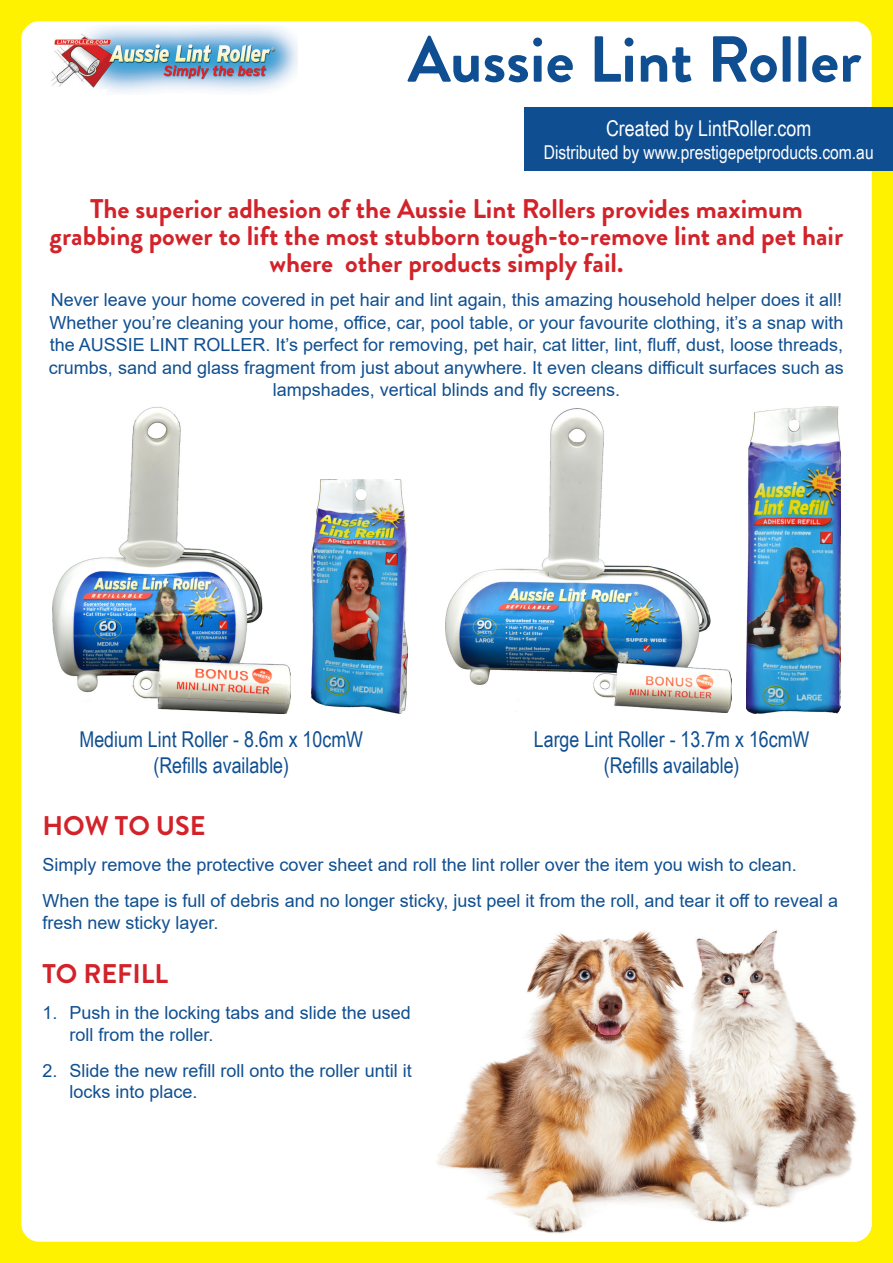
<style>
.page{position:relative;width:893px;height:1263px;background:#fff200}
.page>*{position:absolute;margin:0;border:0;box-sizing:border-box;transform-origin:0 0}
.BRAND_HEADING{font:700 64.95px "Brandon Grotesque";color:#0f4f91}
.t1{font:700 27px/27px "Brandon Grotesque";color:#d2232a;text-align:center}
.BRAND_HEADING-2{font:21.75px "Arial Narrow";color:#0f4f91}
.BRAND_HEADING-3{font:21.75px "Arial Narrow";color:#fff}
.BRAND_HEADING-4{font:19.05px "Arial Narrow";color:#fff}
.t2{font:18px/22.5px "Arial";color:#0f4f91}
</style>
<div class="page">
<div style="left:21px;top:21px;width:851px;height:1221px;background:#fff;border-radius:18px"></div>
<img style="left:384px;top:882px;width:488px;height:360px">
<div style="left:524px;top:108px;width:369px;height:63px;background:#0f4f91"></div>
<img style="left:51px;top:25px;width:247px;height:68px">
<img style="left:53px;top:407px;width:237px;height:307px">
<img style="left:311px;top:480px;width:97px;height:234px">
<img style="left:445px;top:408px;width:287px;height:304px">
<img style="left:747px;top:407px;width:93px;height:307px">
<p class="BRAND_HEADING" style="left:408px;top:14px;width:455px">Aussie Lint Roller</p>
<p class="BRAND_HEADING-3" style="left:606px;top:112px;width:207px">Created by LintRoller.com</p>
<p class="BRAND_HEADING-4" style="left:544px;top:138px;width:331px">Distributed by www.prestigepetproducts.com.au</p>
<p class="t1" style="left:50px;top:195px;width:795px">The superior adhesion of the Aussie Lint Rollers provides maximum grabbing power to lift the most stubborn tough-to-remove lint and pet hair where other products simply fail.</p>
<p class="t2" style="left:49px;top:289px;width:796px;text-align:center">Never leave your home covered in pet hair and lint again, this amazing household helper does it all!<br>Whether you’re cleaning your home, office, car, pool table, or your favourite clothing, it’s a snap with the AUSSIE LINT ROLLER. It’s perfect for removing, pet hair, cat litter, lint, fluff, dust, loose threads, crumbs, sand and glass fragment from just about anywhere. It even cleans difficult surfaces such as lampshades, vertical blinds and fly screens.</p>
<p class="BRAND_HEADING-2" style="left:80px;top:724px;width:285px">Medium Lint Roller - 8.6m x 10cmW</p>
<p class="BRAND_HEADING-2" style="left:153px;top:750px;width:137px">(Refills available)</p>
<p class="BRAND_HEADING-2" style="left:534px;top:724px;width:277px">Large Lint Roller - 13.7m x 16cmW</p>
<p class="BRAND_HEADING-2" style="left:604px;top:750px;width:137px">(Refills available)</p>
<p class="t1" style="left:43px;top:813px;width:165px">HOW TO USE</p>
<p class="t2" style="left:43px;top:854px;width:756px">Simply remove the protective cover sheet and roll the lint roller over the item you wish to clean.</p>
<p class="t2" style="left:43px;top:890px;width:797px;line-height:21.6px">When the tape is full of debris and no longer sticky, just peel it from the roll, and tear it off to reveal a fresh new sticky layer.</p>
<p class="t1" style="left:43px;top:960px;width:127px">TO REFILL</p>
<p class="t2" style="left:70px;top:1002px;width:343px;line-height:21.6px;text-indent:-27px">1. Push in the locking tabs and slide the used roll from the roller.</p>
<p class="t2" style="left:70px;top:1059px;width:344px;line-height:21.6px;text-indent:-27px">2. Slide the new refill roll onto the roller until it locks into place.</p>
</div>
